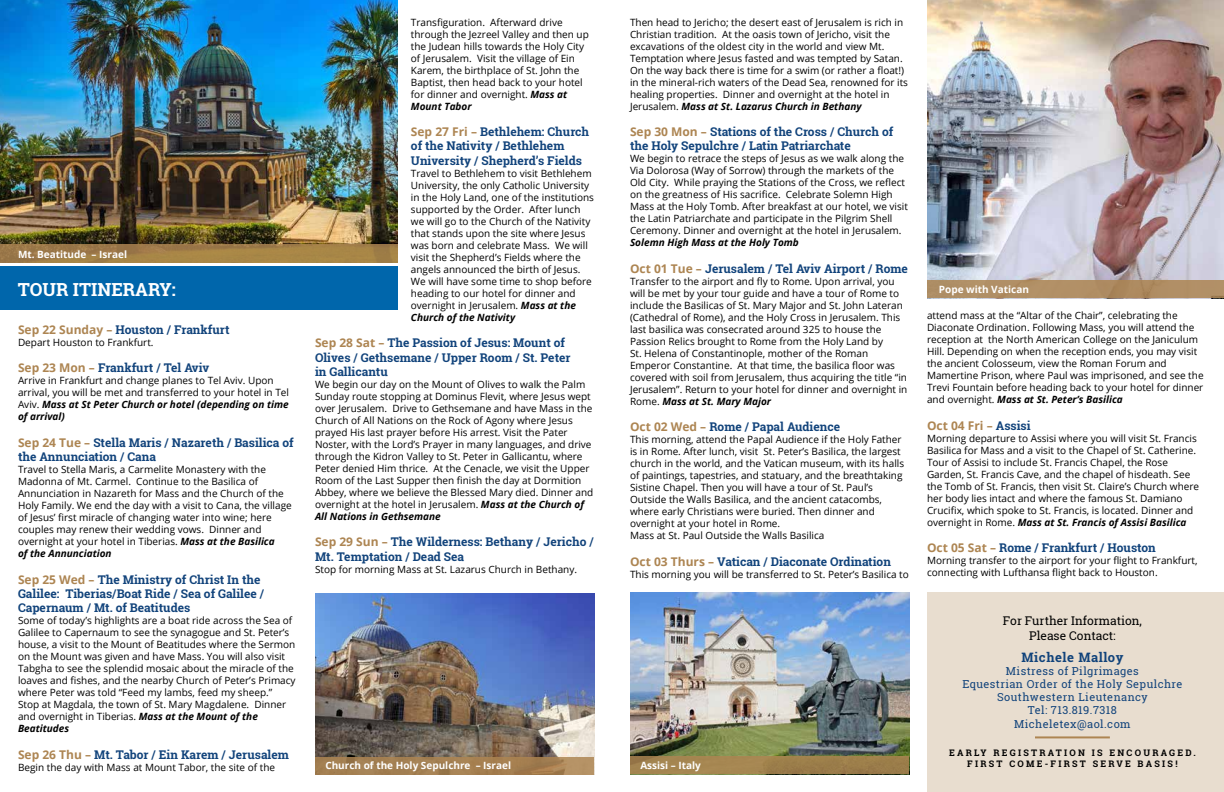
<style>
.page{position:relative;width:1224px;height:792px;background:#fff}
.page>*{position:absolute;margin:0;border:0;box-sizing:border-box;transform-origin:0 0}
.t1{font:700 18px "Roboto Slab";color:#fff}
.t2{font:700 13px "Roboto Slab";letter-spacing:.04em;color:#11437b}
.t3{font:700 12px/14.4px "Roboto Slab";color:#11437b}
.t4{font:12px/14.4px "Roboto Slab";color:#000;text-align:center}
.t5{font:700 12px "Open Sans";color:#ad8552}
.t6{font:11px/13.2px "Roboto Slab";letter-spacing:.04em;color:#11437b;text-align:center}
.t7{font:10px/12px "Open Sans";color:#000}
.t8{font:700 10px "Open Sans";color:#fff}
.t9{font:italic 700 10px "Open Sans";color:#000}
.t10{font:700 9px "Roboto Slab";letter-spacing:.25em;color:#000}
.s1{font-weight:700;font-style:italic}
.s2{font-family:"Open Sans";color:#ad8552}
.s3{font-family:"Roboto Slab";color:#11437b}
</style>
<div class="page">
<img style="left:630px;top:593px;width:280px;height:181px">
<img style="left:315px;top:593px;width:280px;height:182px">
<div style="left:927px;top:593px;width:297px;height:199px;background:#e8ddcf"></div>
<div style="left:630px;top:756px;width:279px;height:18px;background:#a0824d"></div>
<svg style="left:315px;top:757px;width:279px;height:18px;background:#a58053"></svg>
<hr style="left:1035px;top:736px;width:75px;height:2px;background:#ad8552">
<img style="left:927px;top:0;width:297px;height:280px">
<div style="left:927px;top:280px;width:297px;height:18px;background:#b18f66"></div>
<div style="left:0;top:266px;width:397px;height:44px;background:#0066ab"></div>
<img style="left:0;top:0;width:397px;height:245px">
<div style="left:0;top:245px;width:397px;height:18px;background:linear-gradient(to right,#9d7a49,#a98846)"></div>
<p class="t7" style="left:411px;top:16px;width:179px">Transfiguration. Afterward drive through the Jezreel Valley and then up the Judean hills towards the Holy City of Jerusalem. Visit the village of Ein Karem, the birthplace of St. John the Baptist, then head back to your hotel for dinner and overnight. <span class="s1">Mass at Mount Tabor</span></p>
<p class="t3" style="left:411px;top:124px;width:180px"><span class="s2">Sep 27 Fri –</span> Bethlehem: Church of the Nativity / Bethlehem<br>University / Shepherd’s Fields</p>
<p class="t7" style="left:411px;top:167px;width:185px">Travel to Bethlehem to visit Bethlehem University, the only Catholic University in the Holy Land, one of the institutions supported by the Order. After lunch we will go to the Church of the Nativity that stands upon the site where Jesus was born and celebrate Mass. We will visit the Shepherd’s Fields where the angels announced the birth of Jesus.<br>We will have some time to shop before heading to our hotel for dinner and overnight in Jerusalem. <span class="s1">Mass at the Church of the Nativity</span></p>
<p class="t3" style="left:315px;top:336px;width:257px"><span class="s2">Sep 28 Sat –</span> The Passion of Jesus: Mount of<br>Olives / Gethsemane / Upper Room / St. Peter in Gallicantu</p>
<p class="t7" style="left:315px;top:378px;width:280px">We begin our day on the Mount of Olives to walk the Palm Sunday route stopping at Dominus Flevit, where Jesus wept over Jerusalem. Drive to Gethsemane and have Mass in the Church of All Nations on the Rock of Agony where Jesus prayed His last prayer before His arrest. Visit the Pater Noster, with the Lord’s Prayer in many languages, and drive through the Kidron Valley to St. Peter in Gallicantu, where Peter denied Him thrice. At the Cenacle, we visit the Upper Room of the Last Supper then finish the day at Dormition Abbey, where we believe the Blessed Mary died. Dinner and overnight at the hotel in Jerusalem. <span class="s1">Mass at the Church of All Nations in Gethsemane</span></p>
<p class="t3" style="left:315px;top:535px;width:280px"><span class="s2">Sep 29 Sun –</span> The Wilderness: Bethany / Jericho /<br>Mt. Temptation / Dead Sea</p>
<p class="t7" style="left:315px;top:563px;width:264px">Stop for morning Mass at St. Lazarus Church in Bethany.</p>
<p class="t7" style="left:630px;top:16px;width:280px">Then head to Jericho; the desert east of Jerusalem is rich in Christian tradition. At the oasis town of Jericho, visit the excavations of the oldest city in the world and view Mt.<br>Temptation where Jesus fasted and was tempted by Satan.<br>On the way back there is time for a swim (or rather a float!) in the mineral-rich waters of the Dead Sea, renowned for its healing properties. Dinner and overnight at the hotel in Jerusalem. <span class="s1">Mass at St. Lazarus Church in Bethany</span></p>
<p class="t3" style="left:630px;top:124px;width:265px"><span class="s2">Sep 30 Mon –</span> Stations of the Cross / Church of the Holy Sepulchre / Latin Patriarchate</p>
<p class="t7" style="left:630px;top:153px;width:279px">We begin to retrace the steps of Jesus as we walk along the Via Dolorosa (Way of Sorrow) through the markets of the Old City. While praying the Stations of the Cross, we reflect on the greatness of His sacrifice. Celebrate Solemn High Mass at the Holy Tomb. After breakfast at our hotel, we visit the Latin Patriarchate and participate in the Pilgrim Shell Ceremony. Dinner and overnight at the hotel in Jerusalem.</p>
<p class="t9" style="left:630px;top:236px;width:170px">Solemn High Mass at the Holy Tomb</p>
<p class="t3" style="left:630px;top:261px;width:279px"><span class="s2">Oct 01 Tue –</span> Jerusalem / Tel Aviv Airport / Rome</p>
<p class="t7" style="left:630px;top:275px;width:279px">Transfer to the airport and fly to Rome. Upon arrival, you will be met by your tour guide and have a tour of Rome to include the Basilicas of St. Mary Major and St. John Lateran (Cathedral of Rome), and the Holy Cross in Jerusalem. This last basilica was consecrated around 325 to house the Passion Relics brought to Rome from the Holy Land by<br>St. Helena of Constantinople, mother of the Roman Emperor Constantine. At that time, the basilica floor was covered with soil from Jerusalem, thus acquiring the title “in Jerusalem”. Return to your hotel for dinner and overnight in Rome. <span class="s1">Mass at St. Mary Major</span></p>
<p class="t3" style="left:630px;top:420px;width:212px"><span class="s2">Oct 02 Wed –</span> Rome / Papal Audience</p>
<p class="t7" style="left:630px;top:433px;width:276px">This morning, attend the Papal Audience if the Holy Father is in Rome. After lunch, visit St. Peter’s Basilica, the largest church in the world, and the Vatican museum, with its halls of paintings, tapestries, and statuary, and the breathtaking Sistine Chapel. Then you will have a tour of St. Paul’s Outside the Walls Basilica, and the ancient catacombs, where early Christians were buried. Then dinner and overnight at your hotel in Rome.<br>Mass at St. Paul Outside the Walls Basilica</p>
<p class="t3" style="left:630px;top:554px;width:262px"><span class="s2">Oct 03 Thurs –</span> Vatican / Diaconate Ordination</p>
<p class="t7" style="left:630px;top:568px;width:280px">This morning you will be transferred to St. Peter’s Basilica to</p>
<p class="t8" style="left:18px;top:247px;width:111px">Mt. Beatitude – Israel</p>
<h1 class="t1" style="left:18px;top:277px;width:160px">TOUR ITINERARY:</h1>
<p class="t8" style="left:939px;top:282px;width:92px">Pope with Vatican</p>
<p class="t7" style="left:927px;top:309px;width:278px">attend mass at the “Altar of the Chair”, celebrating the Diaconate Ordination. Following Mass, you will attend the reception at the North American College on the Janiculum Hill. Depending on when the reception ends, you may visit the ancient Colosseum, view the Roman Forum and Mamertine Prison, where Paul was imprisoned, and see the Trevi Fountain before heading back to your hotel for dinner and overnight. <span class="s1">Mass at St. Peter’s Basilica</span></p>
<p class="t5" style="left:927px;top:417px;width:105px">Oct 04 Fri – <span class="s3">Assisi</span></p>
<p class="t7" style="left:927px;top:432px;width:274px">Morning departure to Assisi where you will visit St. Francis Basilica for Mass and a visit to the Chapel of St. Catherine.<br>Tour of Assisi to include St. Francis Chapel, the Rose Garden, St. Francis Cave, and the chapel of hisdeath. See the Tomb of St. Francis, then visit St. Claire’s Church where her body lies intact and where the famous St. Damiano Crucifix, which spoke to St. Francis, is located. Dinner and overnight in Rome. <span class="s1">Mass at St. Francis of Assisi Basilica</span></p>
<p class="t3" style="left:927px;top:540px;width:230px"><span class="s2">Oct 05 Sat –</span> Rome / Frankfurt / Houston</p>
<p class="t7" style="left:927px;top:554px;width:272px">Morning transfer to the airport for your flight to Frankfurt, connecting with Lufthansa flight back to Houston.</p>
<p class="t3" style="left:18px;top:322px;width:213px"><span class="s2">Sep 22 Sunday –</span> Houston / Frankfurt</p>
<p class="t7" style="left:18px;top:336px;width:137px">Depart Houston to Frankfurt.</p>
<p class="t3" style="left:18px;top:361px;width:193px"><span class="s2">Sep 23 Mon –</span> Frankfurt / Tel Aviv</p>
<p class="t7" style="left:18px;top:374px;width:273px">Arrive in Frankfurt and change planes to Tel Aviv. Upon arrival, you will be met and transferred to your hotel in Tel Aviv. <span class="s1">Mass at St Peter Church or hotel (depending on time of arrival)</span></p>
<p class="t3" style="left:18px;top:435px;width:277px"><span class="s2">Sep 24 Tue –</span> Stella Maris / Nazareth / Basilica of the Annunciation / Cana</p>
<p class="t7" style="left:18px;top:463px;width:275px">Travel to Stella Maris, a Carmelite Monastery with the Madonna of Mt. Carmel. Continue to the Basilica of Annunciation in Nazareth for Mass and the Church of the Holy Family. We end the day with a visit to Cana, the village of Jesus’ first miracle of changing water into wine; here couples may renew their wedding vows. Dinner and overnight at your hotel in Tiberias. <span class="s1">Mass at the Basilica<br>of the Annunciation</span></p>
<p class="t3" style="left:18px;top:572px;width:248px"><span class="s2">Sep 25 Wed –</span> The Ministry of Christ In the<br>Galilee: Tiberias/Boat Ride / Sea of Galilee /<br>Capernaum / Mt. of Beatitudes</p>
<p class="t7" style="left:18px;top:614px;width:279px">Some of today’s highlights are a boat ride across the Sea of Galilee to Capernaum to see the synagogue and St. Peter’s house, a visit to the Mount of Beatitudes where the Sermon on the Mount was given and have Mass. You will also visit Tabgha to see the splendid mosaic about the miracle of the loaves and fishes, and the nearby Church of Peter’s Primacy where Peter was told “Feed my lambs, feed my sheep.” Stop at Magdala, the town of St. Mary Magdalene. Dinner and overnight in Tiberias. <span class="s1">Mass at the Mount of the Beatitudes</span></p>
<p class="t3" style="left:18px;top:747px;width:273px"><span class="s2">Sep 26 Thu –</span> Mt. Tabor / Ein Karem / Jerusalem</p>
<p class="t7" style="left:18px;top:761px;width:259px">Begin the day with Mass at Mount Tabor, the site of the</p>
<p class="t4" style="left:1003px;top:613px;width:140px">For Further Information,<br>Please Contact:</p>
<h2 class="t2" style="left:1022px;top:648px;width:103px">Michele Malloy</h2>
<p class="t6" style="left:962px;top:664px;width:221px">Mistress of Pilgrimages<br>Equestrian Order of the Holy Sepulchre<br>Southwestern Lieutenancy<br>Tel: 713.819.7318<br>Micheletex@aol.com</p>
<p class="t10" style="left:949px;top:746px;width:248px">EARLY REGISTRATION IS ENCOURAGED.</p>
<p class="t8" style="left:325px;top:759px;width:187px">Church of the Holy Sepulchre – Israel</p>
<p class="t8" style="left:640px;top:758px;width:62px">Assisi – Italy</p>
<p class="t10" style="left:967px;top:757px;width:212px">FIRST COME-FIRST SERVE BASIS!</p>
</div>
